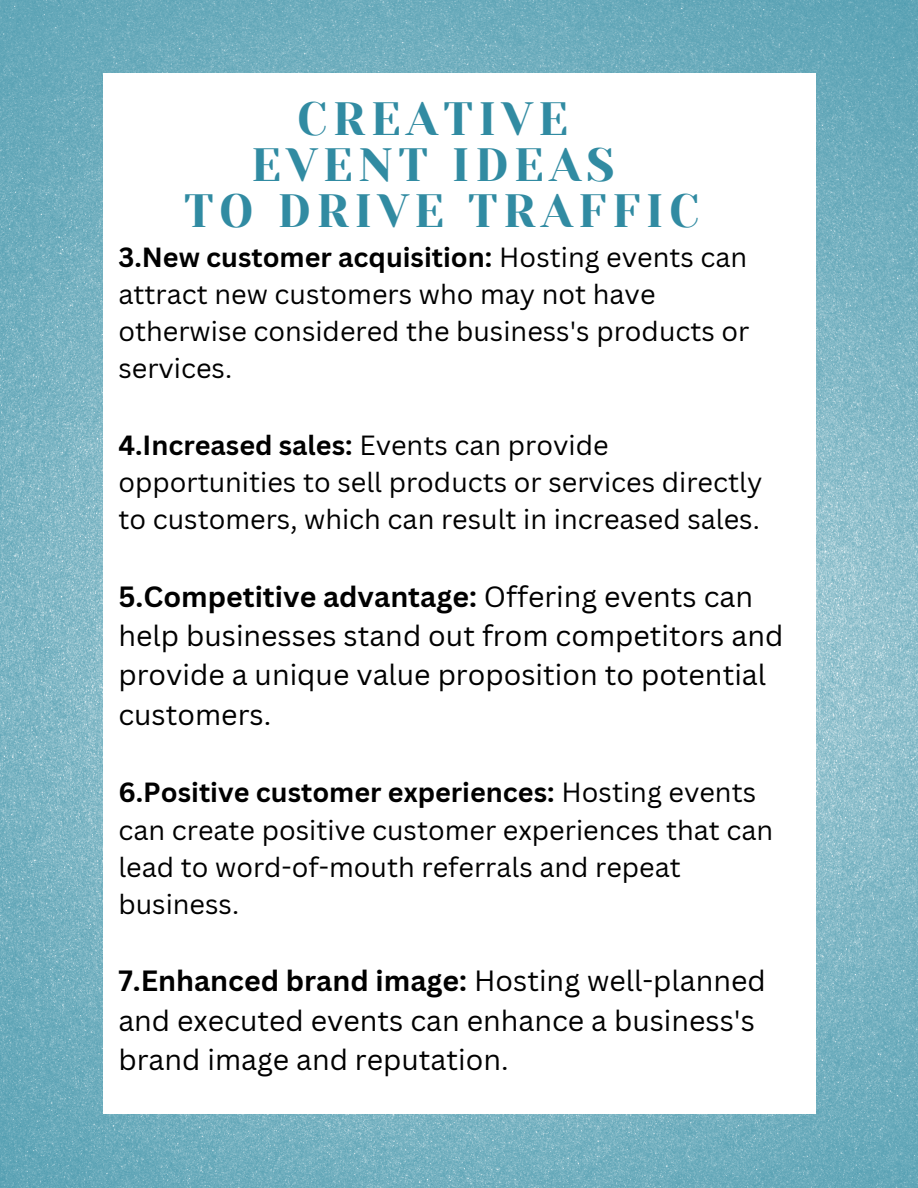
<style>
.page{position:relative;width:918px;height:1188px;background:#fff}
.page>*{position:absolute;margin:0;border:0;box-sizing:border-box;transform-origin:0 0}
.t1{font:46.5px/46.2px "Yeseva One";letter-spacing:.115em;color:#318ba2;text-align:center}
.t2{font:28.5px/39.3px "Canva Sans";color:#000}
.t3{font:27px/37.2px "Canva Sans";color:#000}
.s1{font-weight:700}
</style>
<div class="page">
<img style="left:0;top:0;width:918px;height:1188px">
<div style="left:103px;top:73px;width:712px;height:1041px;background:#fff"></div>
<h1 class="t1" style="left:184px;top:96px;width:517px">CREATIVE<br>EVENT IDEAS<br>TO DRIVE TRAFFIC</h1>
<p class="t3" style="left:118px;top:238px;width:633px"><span class="s1">3.New customer acquisition:</span> Hosting events can attract new customers who may not have otherwise considered the business's products or services.</p>
<p class="t3" style="left:118px;top:426px;width:645px"><span class="s1">4.Increased sales:</span> Events can provide opportunities to sell products or services directly to customers, which can result in increased sales.</p>
<p class="t2" style="left:118px;top:576px;width:666px"><span class="s1">5.Competitive advantage:</span> Offering events can help businesses stand out from competitors and provide a unique value proposition to potential customers.</p>
<p class="t3" style="left:118px;top:773px;width:656px"><span class="s1">6.Positive customer experiences:</span> Hosting events can create positive customer experiences that can lead to word-of-mouth referrals and repeat business.</p>
<p class="t2" style="left:118px;top:961px;width:649px"><span class="s1">7.Enhanced brand image:</span> Hosting well-planned and executed events can enhance a business's brand image and reputation.</p>
</div>
